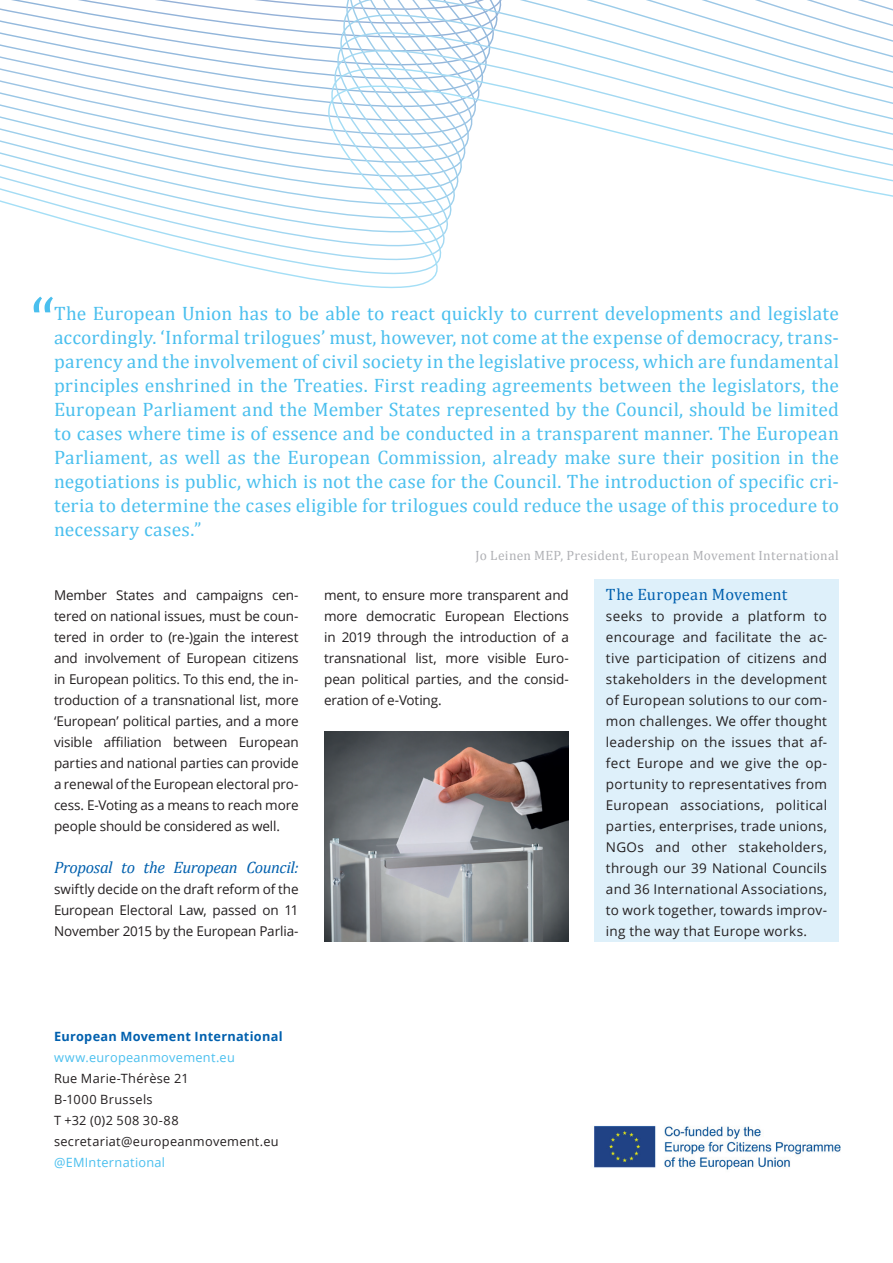
<style>
.page{position:relative;width:893px;height:1263px;background:#fff}
.page>*{position:absolute;margin:0;border:0;box-sizing:border-box;transform-origin:0 0}
.t1{font:19.5px/24px "Cambria";letter-spacing:.015em;color:#4abfee;text-align:justify}
.t2{font:italic 16.5px "Cambria";letter-spacing:-.025em;color:#0160ae}
.t3{font:16.5px "Cambria";letter-spacing:.005em;color:#0160ae}
.t4{font:13.5px/21px "Open Sans";letter-spacing:-.01em;color:#231f20;text-align:justify}
.t5{font:13.5px "Cambria";letter-spacing:.015em;color:#b0b1b5}
.t6{font:12.75px/21px "Open Sans";letter-spacing:.025em;color:#231f20}
.t7{font:12.75px "Open Sans";letter-spacing:.025em;color:#4abfee}
.t8{font:700 12.75px "Open Sans";letter-spacing:.02em;color:#0160ae}
</style>
<div class="page">
<svg style="left:0;top:0;width:893px;height:288px"></svg>
<div style="left:594px;top:579px;width:245px;height:362px;background:#def0fa"></div>
<img style="left:594px;top:1125px;width:247px;height:45px">
<svg style="left:34px;top:297px;width:19px;height:15px"></svg>
<img style="left:324px;top:731px;width:245px;height:210px">
<p class="t1" style="left:54px;top:301px;width:786px">The European Union has to be able to react quickly to current developments and legislate accordingly. ‘Informal trilogues’ must, however, not come at the expense of democracy, trans&shy;parency and the involvement of civil society in the legislative process, which are fundamental principles enshrined in the Treaties. First reading agreements between the legislators, the European Parliament and the Member States represented by the Council, should be limited to cases where time is of essence and be conducted in a transparent manner. The European Parliament, as well as the European Commission, already make sure their position in the negotiations is public, which is not the case for the Council. The introduction of specific cri&shy;teria to determine the cases eligible for trilogues could reduce the usage of this procedure to necessary cases.”</p>
<p class="t5" style="left:476px;top:547px;width:365px">Jo Leinen MEP, President, European Movement International</p>
<p class="t4" style="left:54px;top:584px;width:246px">Member States and campaigns cen&shy;tered on national issues, must be coun&shy;tered in order to (re-)gain the interest and involvement of European citizens in European politics. To this end, the in&shy;troduction of a transnational list, more ‘European’ political parties, and a more visible affiliation between European parties and national parties can provide a renewal of the European electoral pro&shy;cess. E-Voting as a means to reach more people should be considered as well.</p>
<p class="t2" style="left:54px;top:856px;width:246px">Proposal to the European Council:</p>
<p class="t4" style="left:54px;top:878px;width:246px">swiftly decide on the draft reform of the European Electoral Law, passed on 11<br>November 2015 by the European Parlia-</p>
<p class="t4" style="left:324px;top:584px;width:246px">ment, to ensure more transparent and more democratic European Elections in 2019 through the introduction of a transnational list, more visible Euro&shy;pean political parties, and the consid&shy;eration of e-Voting.</p>
<p class="t3" style="left:606px;top:585px;width:183px">The European Movement</p>
<p class="t4" style="left:606px;top:605px;width:223px">seeks to provide a platform to encourage and facilitate the ac&shy;tive participation of citizens and stakeholders in the development of European solutions to our com&shy;mon challenges. We offer thought leadership on the issues that af&shy;fect Europe and we give the op&shy;portunity to representatives from European associations, political parties, enterprises, trade unions, NGOs and other stakeholders, through our 39 National Councils and 36 International Associations, to work together, towards improv&shy;ing the way that Europe works.</p>
<p class="t8" style="left:54px;top:1027px;width:230px">European Movement International</p>
<p class="t7" style="left:54px;top:1049px;width:182px">www.europeanmovement.eu</p>
<p class="t6" style="left:54px;top:1068px;width:226px">Rue Marie-Thérèse 21<br>B-1000 Brussels<br>T +32 (0)2 508 30-88 secretariat@europeanmovement.eu</p>
<p class="t7" style="left:54px;top:1154px;width:113px">@EMInternational</p>
</div>
